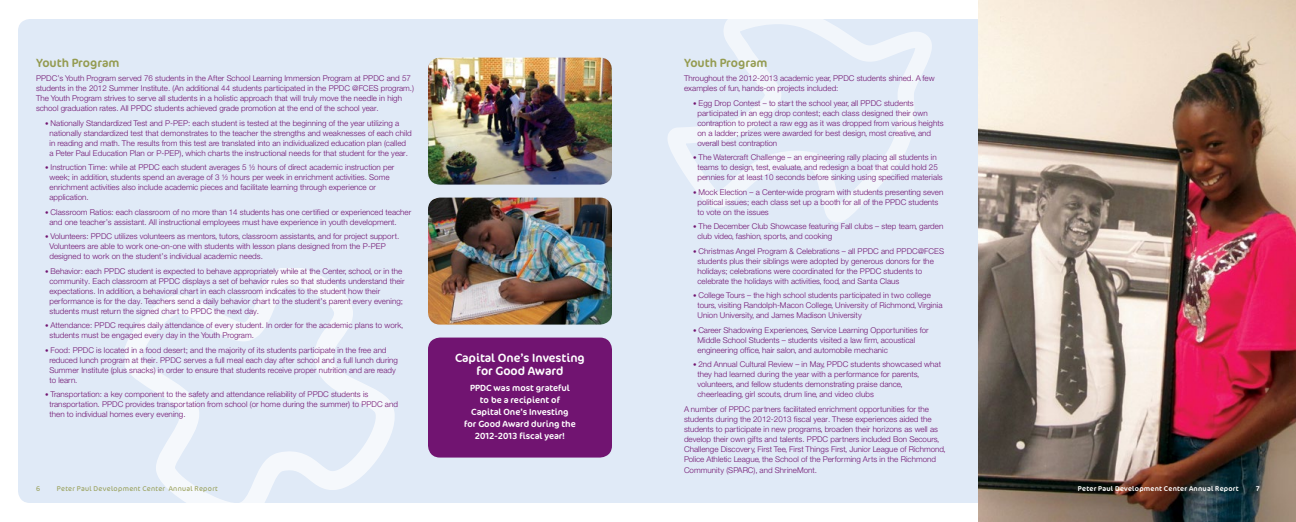
<style>
.page{position:relative;width:1296px;height:522px;background:#fff}
.page>*{position:absolute;margin:0;border:0;box-sizing:border-box;transform-origin:0 0}
.t1{font:12px/13px "Cocon";color:#fff;text-align:center}
.Body{font:12px "Cocon";color:#949b50}
.t2{font:9px/12px "Cocon";color:#fff;text-align:center}
.Body-2{font:300 8px/10px "Helvetica Neue";color:#711471}
.t3{font:7px "Cocon";letter-spacing:.04em;color:#fff}
.t4{font:300 7px "Cocon";letter-spacing:.045em;color:#949b50}
.s1{font-size:7px}
</style>
<div class="page">
<div style="left:18px;top:19px;width:1011px;height:484px;background:#e0eaf7;border-radius:12px"></div>
<img style="left:428px;top:58px;width:184px;height:127px">
<img style="left:428px;top:198px;width:184px;height:127px">
<img style="left:978px;top:0;width:318px;height:522px">
<svg style="left:126px;top:269px;width:269px;height:234px"></svg>
<svg style="left:668px;top:19px;width:264px;height:203px"></svg>
<div style="left:428px;top:338px;width:184px;height:120px;background:#711471;border-radius:12px"></div>
<p class="Body" style="left:36px;top:56px;width:85px">Youth Program</p>
<p class="Body-2" style="left:36px;top:73px;width:380px">PPDC’s Youth Program served 76 students in the After School Learning Immersion Program at PPDC and 57 students in the 2012 Summer Institute. (An additional 44 students participated in the PPDC @FCES program.)<br>The Youth Program strives to serve all students in a holistic approach that will truly move the needle in high school graduation rates. All PPDC students achieved grade promotion at the end of the school year.</p>
<p class="Body-2" style="left:45px;top:118px;width:356px"><span class="s1">•</span> Nationally Standardized Test and P-PEP: each student is tested at the beginning of the year utilizing a</p>
<p class="Body-2" style="left:50px;top:128px;width:364px">nationally standardized test that demonstrates to the teacher the strengths and weaknesses of each child in reading and math. The results from this test are translated into an individualized education plan (called a Peter Paul Education Plan or P-PEP), which charts the instructional needs for that student for the year.</p>
<p class="Body-2" style="left:45px;top:162px;width:351px"><span class="s1">•</span> Instruction Time: while at PPDC each student averages 5 ½ hours of direct academic instruction per</p>
<p class="Body-2" style="left:50px;top:172px;width:342px">week; in addition, students spend an average of 3 ½ hours per week in enrichment activities. Some</p>
<p class="Body-2" style="left:50px;top:182px;width:328px">enrichment activities also include academic pieces and facilitate learning through experience or</p>
<p class="Body-2" style="left:50px;top:192px;width:41px">application.</p>
<p class="Body-2" style="left:45px;top:207px;width:368px"><span class="s1">•</span> Classroom Ratios: each classroom of no more than 14 students has one certified or experienced teacher</p>
<p class="Body-2" style="left:50px;top:217px;width:349px">and one teacher’s assistant. All instructional employees must have experience in youth development.</p>
<p class="Body-2" style="left:45px;top:231px;width:356px"><span class="s1">•</span> Volunteers: PPDC utilizes volunteers as mentors, tutors, classroom assistants, and for project support.</p>
<p class="Body-2" style="left:50px;top:241px;width:338px">Volunteers are able to work one-on-one with students with lesson plans designed from the P-PEP designed to work on the student’s individual academic needs.</p>
<p class="Body-2" style="left:45px;top:266px;width:359px"><span class="s1">•</span> Behavior: each PPDC student is expected to behave appropriately while at the Center, school, or in the</p>
<p class="Body-2" style="left:50px;top:276px;width:357px">community. Each classroom at PPDC displays a set of behavior rules so that students understand their expectations. In addition, a behavioral chart in each classroom indicates to the student how their</p>
<p class="Body-2" style="left:50px;top:296px;width:355px">performance is for the day. Teachers send a daily behavior chart to the student’s parent every evening; students must return the signed chart to PPDC the next day.</p>
<p class="Body-2" style="left:45px;top:320px;width:360px"><span class="s1">•</span> Attendance: PPDC requires daily attendance of every student. In order for the academic plans to work,</p>
<p class="Body-2" style="left:50px;top:330px;width:206px">students must be engaged every day in the Youth Program.</p>
<p class="Body-2" style="left:45px;top:345px;width:343px"><span class="s1">•</span> Food: PPDC is located in a food desert; and the majority of its students participate in the free and</p>
<p class="Body-2" style="left:50px;top:355px;width:350px">reduced lunch program at their. PPDC serves a full meal each day after school and a full lunch during<br>Summer Institute (plus snacks) in order to ensure that students receive proper nutrition and are ready to learn.</p>
<p class="Body-2" style="left:45px;top:389px;width:325px"><span class="s1">•</span> Transportation: a key component to the safety and attendance reliability of PPDC students is</p>
<p class="Body-2" style="left:50px;top:399px;width:350px">transportation. PPDC provides transportation from school (or home during the summer) to PPDC and then to individual homes every evening.</p>
<p class="t4" style="left:36px;top:485px;width:5px">6</p>
<p class="t4" style="left:57px;top:485px;width:162px">Peter Paul Development Center Annual Report</p>
<p class="t1" style="left:455px;top:351px;width:131px">Capital One’s Investing for Good Award</p>
<p class="t2" style="left:464px;top:382px;width:113px">PPDC was most grateful<br>to be a recipient of<br>Capital One’s Investing for Good Award during the<br>2012-2013 fiscal year!</p>
<p class="Body" style="left:684px;top:56px;width:85px">Youth Program</p>
<p class="Body-2" style="left:684px;top:73px;width:252px">Throughout the 2012-2013 academic year, PPDC students shined. A few examples of fun, hands-on projects included:</p>
<p class="Body-2" style="left:693px;top:98px;width:222px"><span class="s1">•</span> Egg Drop Contest – to start the school year, all PPDC students</p>
<p class="Body-2" style="left:698px;top:108px;width:248px">participated in an egg drop contest; each class designed their own contraption to protect a raw egg as it was dropped from various heights on a ladder; prizes were awarded for best design, most creative, and overall best contraption</p>
<p class="Body-2" style="left:693px;top:152px;width:245px"><span class="s1">•</span> The Watercraft Challenge – an engineering rally placing all students in</p>
<p class="Body-2" style="left:698px;top:162px;width:247px">teams to design, test, evaluate, and redesign a boat that could hold 25 pennies for at least 10 seconds before sinking using specified materials</p>
<p class="Body-2" style="left:693px;top:187px;width:252px"><span class="s1">•</span> Mock Election – a Center-wide program with students presenting seven</p>
<p class="Body-2" style="left:698px;top:197px;width:242px">political issues; each class set up a booth for all of the PPDC students to vote on the issues</p>
<p class="Body-2" style="left:693px;top:221px;width:252px"><span class="s1">•</span> The December Club Showcase featuring Fall clubs – step team, garden</p>
<p class="Body-2" style="left:698px;top:231px;width:136px">club video, fashion, sports, and cooking</p>
<p class="Body-2" style="left:693px;top:246px;width:253px"><span class="s1">•</span> Christmas Angel Program &amp; Celebrations – all PPDC and PPDC@FCES</p>
<p class="Body-2" style="left:698px;top:256px;width:238px">students plus their siblings were adopted by generous donors for the holidays; celebrations were coordinated for the PPDC students to celebrate the holidays with activities, food, and Santa Claus</p>
<p class="Body-2" style="left:693px;top:290px;width:239px"><span class="s1">•</span> College Tours – the high school students participated in two college</p>
<p class="Body-2" style="left:698px;top:300px;width:247px">tours, visiting Randolph-Macon College, University of Richmond, Virginia<br>Union University, and James Madison University</p>
<p class="Body-2" style="left:693px;top:325px;width:237px"><span class="s1">•</span> Career Shadowing Experiences, Service Learning Opportunities for</p>
<p class="Body-2" style="left:698px;top:335px;width:219px">Middle School Students – students visited a law firm, acoustical engineering office, hair salon, and automobile mechanic</p>
<p class="Body-2" style="left:693px;top:359px;width:250px"><span class="s1">•</span> 2nd Annual Cultural Review – in May, PPDC students showcased what</p>
<p class="Body-2" style="left:698px;top:369px;width:223px">they had learned during the year with a performance for parents, volunteers, and fellow students demonstrating praise dance, cheerleading, girl scouts, drum line, and video clubs</p>
<p class="Body-2" style="left:684px;top:404px;width:263px">A number of PPDC partners facilitated enrichment opportunities for the students during the 2012-2013 fiscal year. These experiences aided the students to participate in new programs, broaden their horizons as well as develop their own gifts and talents. PPDC partners included Bon Secours, Challenge Discovery, First Tee, First Things First, Junior League of Richmond, Police Athletic League, the School of the Performing Arts in the Richmond</p>
<p class="Body-2" style="left:684px;top:465px;width:135px">Community (SPARC), and ShrineMont.</p>
<p class="t3" style="left:1078px;top:485px;width:162px">Peter Paul Development Center Annual Report</p>
<p class="t3" style="left:1256px;top:485px;width:6px">7</p>
</div>
